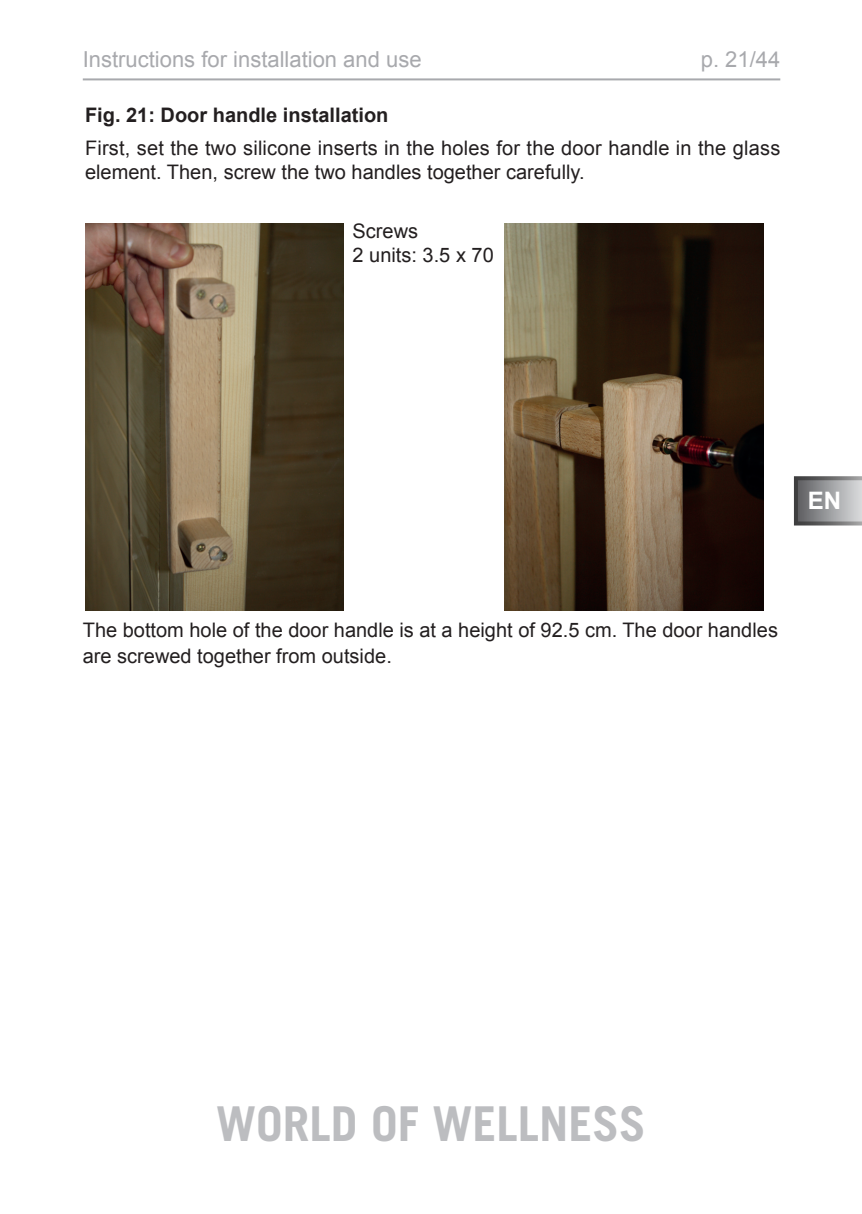
<style>
.page{position:relative;width:862px;height:1214px;background:#fff}
.page>*{position:absolute;margin:0;border:0;box-sizing:border-box;transform-origin:0 0}
.t1{font:700 48px "Trade Gothic LT";color:#bcbdc0}
.t2{font:700 24px "Arial";color:#fff}
.t3{font:22px "Arial";color:#a8a9ad}
.t4{font:20px/24px "Arial";color:#231f20}
.t5{font:700 20px "Arial";color:#231f20}
</style>
<div class="page">
<svg style="left:794px;top:476px;width:68px;height:49px;background:#919294"></svg>
<hr style="left:83px;top:78px;width:697px;height:2px;background:#a8a9ad">
<img style="left:85px;top:223px;width:258px;height:388px">
<img style="left:505px;top:223px;width:258px;height:388px">
<p class="t3" style="left:83px;top:44px;width:340px">Instructions for installation and use</p>
<p class="t3" style="left:701px;top:44px;width:81px">p. 21/44</p>
<p class="t5" style="left:85px;top:101px;width:305px">Fig. 21: Door handle installation</p>
<p class="t4" style="left:85px;top:136px;width:697px">First, set the two silicone inserts in the holes for the door handle in the glass element. Then, screw the two handles together carefully.</p>
<p class="t4" style="left:352px;top:219px;width:143px">Screws<br>2 units: 3.5 x 70</p>
<p class="t2" style="left:808px;top:484px;width:35px">EN</p>
<p class="t4" style="left:83px;top:616px;width:696px;line-height:26px">The bottom hole of the door handle is at a height of 92.5 cm. The door handles are screwed together from outside.</p>
<h1 class="t1" style="left:216px;top:1094px;width:431px">WORLD OF WELLNESS</h1>
</div>
